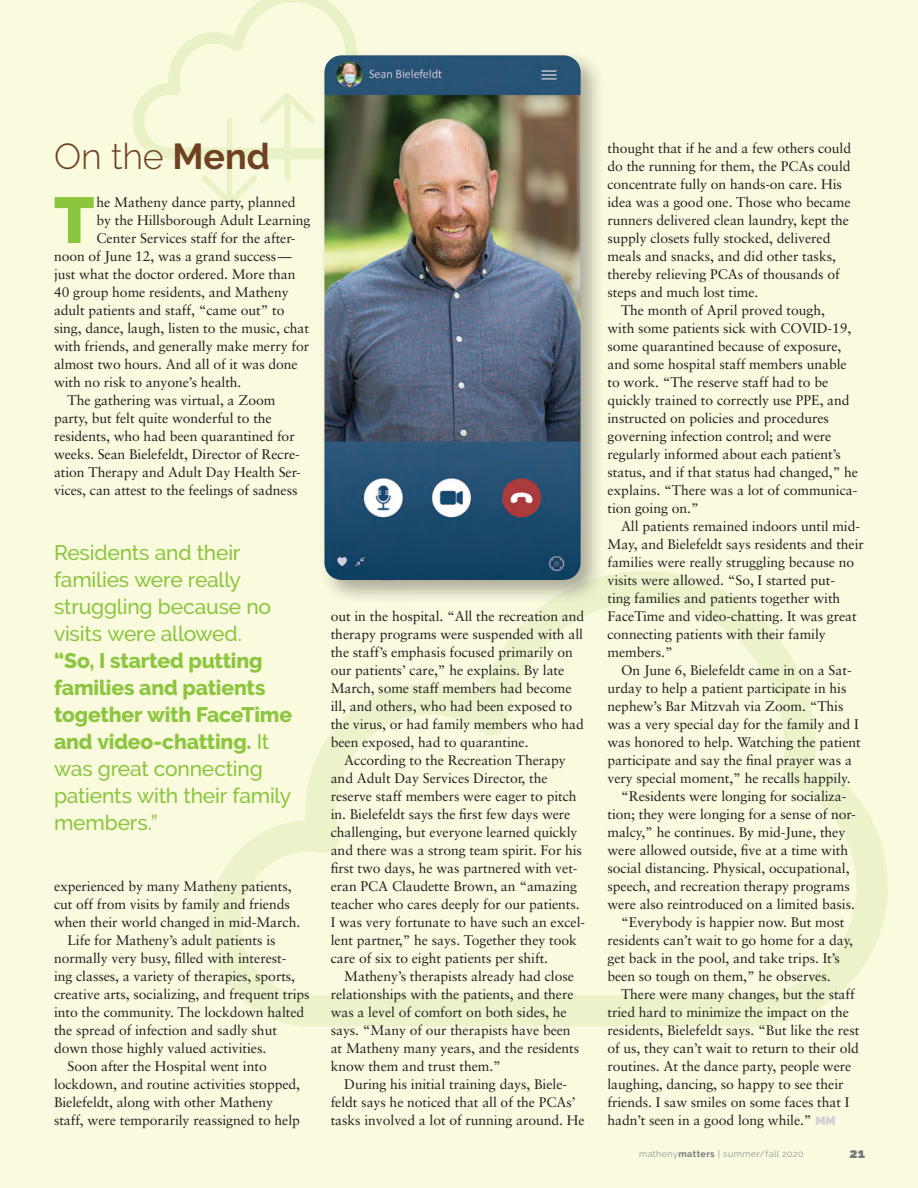
<style>
.page{position:relative;width:918px;height:1188px;background:#f9fade}
.page>*{position:absolute;margin:0;border:0;box-sizing:border-box;transform-origin:0 0}
.body_text-drop_cap{font:900 64.65px "Raleway";color:#8bc63e}
.subhead_1{font:300 36px "Raleway";color:#6f4120}
.pull_quote{font:500 21px/27px "Raleway";letter-spacing:-.01em;color:#8bc63e}
.body_text-serif{font:13.95px/18px "Sabon";letter-spacing:-.005em;color:#231f20}
.body_text-drop_cap-2{font:13.95px "Sabon";letter-spacing:-.005em;color:#231f20}
.t1{font:900 13.5px "Raleway";color:#76787b}
.t2{font:300 9px "Raleway";letter-spacing:.05em;color:#76787b}
.s1{font-weight:700}
.s2{font-weight:800}
.s3{font-family:"Raleway";font-weight:900;font-size:12px;color:#d1d2d4}
</style>
<div class="page">
<svg style="left:133px;top:0;width:224px;height:206px"></svg>
<div style="left:227px;top:120px;width:5px;height:83px;background:#e8f2c6"></div>
<svg style="left:209px;top:571px;width:679px;height:455px"></svg>
<div style="left:319px;top:49px;width:286px;height:556px;background:#231f20;opacity:.35"></div>
<img style="left:324px;top:55px;width:257px;height:526px">
<p class="subhead_1" style="left:54px;top:135px;width:217px">On the <span class="s1">Mend</span></p>
<p class="body_text-drop_cap" style="left:54px;top:183px;width:42px">T</p>
<p class="body_text-drop_cap-2" style="left:97px;top:194px;width:200px">he Matheny dance party, planned</p>
<p class="body_text-drop_cap-2" style="left:97px;top:212px;width:215px">by the Hillsborough Adult Learning</p>
<p class="body_text-drop_cap-2" style="left:97px;top:230px;width:201px">Center Services staff for the after-</p>
<p class="body_text-drop_cap-2" style="left:54px;top:248px;width:239px">noon of June 12, was a grand success—</p>
<p class="body_text-drop_cap-2" style="left:54px;top:266px;width:243px">just what the doctor ordered. More than</p>
<p class="body_text-drop_cap-2" style="left:54px;top:284px;width:236px">40 group home residents, and Matheny</p>
<p class="body_text-drop_cap-2" style="left:54px;top:302px;width:232px">adult patients and staff, “came out” to</p>
<p class="body_text-drop_cap-2" style="left:54px;top:320px;width:257px">sing, dance, laugh, listen to the music, chat</p>
<p class="body_text-drop_cap-2" style="left:54px;top:338px;width:257px">with friends, and generally make merry for</p>
<p class="body_text-drop_cap-2" style="left:54px;top:356px;width:245px">almost two hours. And all of it was done</p>
<p class="body_text-drop_cap-2" style="left:54px;top:374px;width:189px">with no risk to anyone’s health.</p>
<p class="body_text-serif" style="left:54px;top:391px;width:248px;text-indent:14px">The gathering was virtual, a Zoom party, but felt quite wonderful to the residents, who had been quarantined for weeks. Sean Bielefeldt, Director of Recre&shy;ation Therapy and Adult Day Health Ser&shy;vices, can attest to the feelings of sadness</p>
<p class="pull_quote" style="left:54px;top:539px;width:240px">Residents and their families were really struggling because no visits were allowed.<br><span class="s2">“So, I started putting families and patients together with FaceTime and video-chatting.</span> It was great connecting patients with their family members.”</p>
<p class="body_text-serif" style="left:54px;top:877px;width:248px">experienced by many Matheny patients, cut off from visits by family and friends when their world changed in mid-March.</p>
<p class="body_text-serif" style="left:54px;top:931px;width:257px;text-indent:14px">Life for Matheny’s adult patients is normally very busy, filled with interest-<br>ing classes, a variety of therapies, sports, creative arts, socializing, and frequent trips into the community. The lockdown halted the spread of infection and sadly shut down those highly valued activities.</p>
<p class="body_text-serif" style="left:54px;top:1057px;width:248px;text-indent:14px">Soon after the Hospital went into lockdown, and routine activities stopped, Bielefeldt, along with other Matheny staff, were temporarily reassigned to help</p>
<p class="body_text-serif" style="left:331px;top:607px;width:255px">out in the hospital. “All the recreation and therapy programs were suspended with all the staff’s emphasis focused primarily on our patients’ care,” he explains. By late March, some staff members had become ill, and others, who had been exposed to the virus, or had family members who had been exposed, had to quarantine.</p>
<p class="body_text-serif" style="left:331px;top:751px;width:256px;text-indent:14px">According to the Recreation Therapy and Adult Day Services Director, the reserve staff members were eager to pitch in. Bielefeldt says the first few days were challenging, but everyone learned quickly and there was a strong team spirit. For his first two days, he was partnered with vet&shy;eran PCA Claudette Brown, an “amazing teacher who cares deeply for our patients.<br>I was very fortunate to have such an excel&shy;lent partner,” he says. Together they took care of six to eight patients per shift.</p>
<p class="body_text-serif" style="left:331px;top:967px;width:250px;text-indent:14px">Matheny’s therapists already had close relationships with the patients, and there was a level of comfort on both sides, he says. “Many of our therapists have been at Matheny many years, and the residents know them and trust them.”</p>
<p class="body_text-serif" style="left:331px;top:1075px;width:255px;text-indent:14px">During his initial training days, Biele&shy;feldt says he noticed that all of the PCAs’ tasks involved a lot of running around. He</p>
<p class="body_text-serif" style="left:608px;top:139px;width:245px">thought that if he and a few others could do the running for them, the PCAs could concentrate fully on hands-on care. His idea was a good one. Those who became runners delivered clean laundry, kept the supply closets fully stocked, delivered meals and snacks, and did other tasks, thereby relieving PCAs of thousands of steps and much lost time.</p>
<p class="body_text-serif" style="left:608px;top:301px;width:252px;text-indent:14px">The month of April proved tough,<br>with some patients sick with COVID-19, some quarantined because of exposure, and some hospital staff members unable to work. “The reserve staff had to be quickly trained to correctly use PPE, and instructed on policies and procedures governing infection control; and were regularly informed about each patient’s status, and if that status had changed,” he explains. “There was a lot of communica&shy;tion going on.”</p>
<p class="body_text-serif" style="left:608px;top:517px;width:258px;text-indent:14px">All patients remained indoors until mid-May, and Bielefeldt says residents and their families were really struggling because no visits were allowed. “So, I started put-<br>ting families and patients together with FaceTime and video-chatting. It was great connecting patients with their family members.”</p>
<p class="body_text-serif" style="left:608px;top:661px;width:255px;text-indent:14px">On June 6, Bielefeldt came in on a Sat&shy;urday to help a patient participate in his nephew’s Bar Mitzvah via Zoom. “This was a very special day for the family and I was honored to help. Watching the patient participate and say the final prayer was a very special moment,” he recalls happily.</p>
<p class="body_text-serif" style="left:608px;top:787px;width:250px;text-indent:14px">“Residents were longing for socializa&shy;tion; they were longing for a sense of nor&shy;malcy,” he continues. By mid-June, they were allowed outside, five at a time with social distancing. Physical, occupational, speech, and recreation therapy programs were also reintroduced on a limited basis.</p>
<p class="body_text-serif" style="left:608px;top:913px;width:247px;text-indent:14px">“Everybody is happier now. But most residents can’t wait to go home for a day, get back in the pool, and take trips. It’s been so tough on them,” he observes.</p>
<p class="body_text-serif" style="left:608px;top:985px;width:253px;text-indent:14px">There were many changes, but the staff tried hard to minimize the impact on the residents, Bielefeldt says. “But like the rest of us, they can’t wait to return to their old routines. At the dance party, people were laughing, dancing, so happy to see their friends. I saw smiles on some faces that I hadn’t seen in a good long while.” <span class="s3">MM</span></p>
<p class="t2" style="left:639px;top:1148px;width:166px">matheny<span class="s1">matters</span> | summer/fall 2020</p>
<p class="t1" style="left:850px;top:1146px;width:17px">21</p>
</div>
